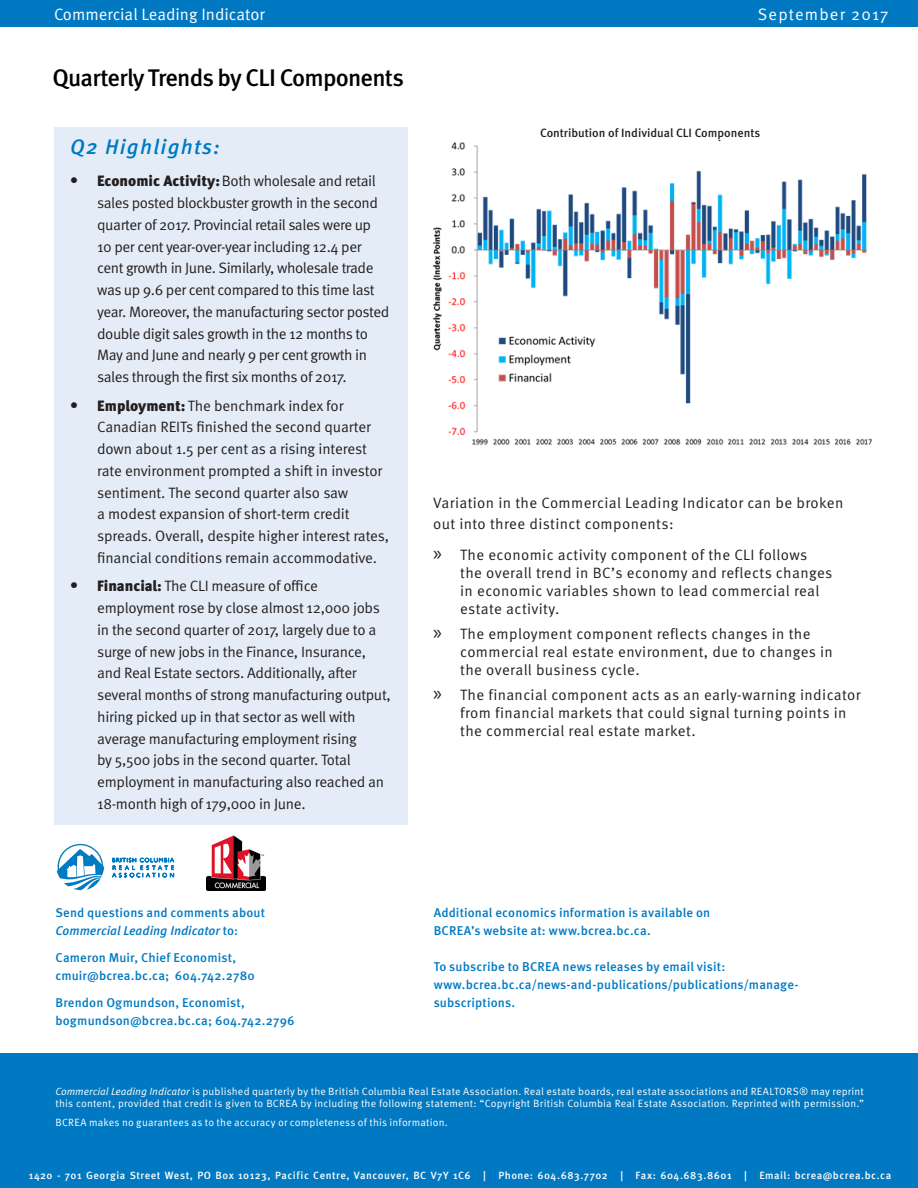
<style>
.page{position:relative;width:918px;height:1188px;background:#fff}
.page>*{position:absolute;margin:0;border:0;box-sizing:border-box;transform-origin:0 0}
.t1{font:500 24px "Meta OT";letter-spacing:-.035em;color:#000}
.Subtitle{font:italic 500 21px "Meta OT";letter-spacing:.06em;color:#0079c2}
.t2{font:16.5px "Meta OT Norm";color:#fff}
.t3{font:16.5px "Meta OT Norm";letter-spacing:.07em;color:#fff}
.Paragraph_Style_2{font:15px/21.8px "Meta OT Norm";letter-spacing:-.02em;color:#231f20}
.Paragraph_Style_2-2{font:15px/18px "Meta OT Norm";letter-spacing:.025em;color:#231f20}
.t4{font:500 12.75px/18px "Meta OT";letter-spacing:.01em;color:#0079c2}
.t5{font:500 12px "Meta OT";color:#231f20}
.t6{font:10.5px/12px "Meta OT Norm";letter-spacing:.015em;color:#fff}
.t7{font:500 10.5px "Meta OT";letter-spacing:.05em;color:#fff}
.s1{font-family:"Meta OT";font-weight:900;font-size:16.5px}
.s2{font-family:"Meta OT";font-weight:900}
.s3{font-family:"Myriad Pro";font-size:21px}
.s4{font-style:italic}
.s5{font-family:"Meta OT Norm Ita"}
</style>
<div class="page">
<div style="left:0;top:1053px;width:918px;height:135px;background:#0079c2"></div>
<div style="left:0;top:0;width:918px;height:27px;background:#0079c2"></div>
<div style="left:54px;top:127px;width:353px;height:698px;background:#e4edf7"></div>
<img style="left:207px;top:836px;width:59px;height:55px">
<svg style="left:112px;top:858px;width:62px;height:19px"></svg>
<svg style="left:56px;top:844px;width:48px;height:46px"></svg>
<img style="left:433px;top:140px;width:439px;height:305px">
<p class="t2" style="left:54px;top:5px;width:212px">Commercial Leading Indicator</p>
<p class="t3" style="left:758px;top:5px;width:132px">September 2017</p>
<p class="t1" style="left:52px;top:63px;width:353px">Quarterly Trends by CLI Components</p>
<p class="Subtitle" style="left:70px;top:134px;width:151px">Q2 Highlights:</p>
<p class="Paragraph_Style_2" style="left:97px;top:171px;width:294px;text-indent:-27px"><span class="s1">•</span> <span class="s2">Economic Activity:</span> Both wholesale and retail sales posted blockbuster growth in the second quarter of 2017. Provincial retail sales were up 10 per cent year-over-year including 12.4 per cent growth in June. Similarly, wholesale trade was up 9.6 per cent compared to this time last year. Moreover, the manufacturing sector posted double digit sales growth in the 12 months to May and June and nearly 9 per cent growth in sales through the first six months of 2017.</p>
<p class="Paragraph_Style_2" style="left:97px;top:395px;width:294px;text-indent:-27px"><span class="s1">•</span> <span class="s2">Employment:</span> The benchmark index for Canadian REITs finished the second quarter down about 1.5 per cent as a rising interest rate environment prompted a shift in investor sentiment. The second quarter also saw<br>a modest expansion of short-term credit spreads. Overall, despite higher interest rates, financial conditions remain accommodative.</p>
<p class="Paragraph_Style_2" style="left:97px;top:576px;width:295px;text-indent:-27px"><span class="s1">•</span> <span class="s2">Financial:</span> The CLI measure of office employment rose by close almost 12,000 jobs in the second quarter of 2017, largely due to a surge of new jobs in the Finance, Insurance, and Real Estate sectors. Additionally, after several months of strong manufacturing output, hiring picked up in that sector as well with average manufacturing employment rising<br>by 5,500 jobs in the second quarter. Total employment in manufacturing also reached an 18-month high of 179,000 in June.</p>
<p class="t5" style="left:540px;top:126px;width:222px">Contribution of Individual CLI Components</p>
<p class="Paragraph_Style_2-2" style="left:433px;top:492px;width:412px;line-height:21px">Variation in the Commercial Leading Indicator can be broken out into three distinct components:</p>
<p class="Paragraph_Style_2-2" style="left:460px;top:546px;width:374px;text-indent:-27px"><span class="s3">»</span> The economic activity component of the CLI follows the overall trend in BC’s economy and reflects changes in economic variables shown to lead commercial real estate activity.</p>
<p class="Paragraph_Style_2-2" style="left:460px;top:625px;width:374px;text-indent:-27px"><span class="s3">»</span> The employment component reflects changes in the commercial real estate environment, due to changes in the overall business cycle.</p>
<p class="Paragraph_Style_2-2" style="left:460px;top:686px;width:402px;text-indent:-27px"><span class="s3">»</span> The financial component acts as an early-warning indicator from financial markets that could signal turning points in the commercial real estate market.</p>
<p class="t4" style="left:55px;top:904px;width:211px">Send questions and comments about<br><span class="s4">Commercial Leading Indicator</span> to:</p>
<p class="t4" style="left:55px;top:949px;width:201px">Cameron Muir, Chief Economist, cmuir@bcrea.bc.ca; 604.742.2780</p>
<p class="t4" style="left:55px;top:994px;width:241px">Brendon Ogmundson, Economist, bogmundson@bcrea.bc.ca; 604.742.2796</p>
<p class="t4" style="left:434px;top:904px;width:278px">Additional economics information is available on<br>BCREA’s website at: www.bcrea.bc.ca.</p>
<p class="t4" style="left:434px;top:958px;width:367px">To subscribe to BCREA news releases by email visit: www.bcrea.bc.ca/news-and-publications/publications/manage&shy;subscriptions.</p>
<p class="t6" style="left:55px;top:1085px;width:810px"><span class="s5">Commercial Leading Indicator</span> is published quarterly by the British Columbia Real Estate Association. Real estate boards, real estate associations and REALTORS® may reprint this content, provided that credit is given to BCREA by including the following statement: “Copyright British Columbia Real Estate Association. Reprinted with permission.”</p>
<p class="t6" style="left:55px;top:1117px;width:394px">BCREA makes no guarantees as to the accuracy or completeness of this information.</p>
<p class="t7" style="left:29px;top:1169px;width:864px">1420 - 701 Georgia Street West, PO Box 10123, Pacific Centre, Vancouver, BC V7Y 1C6 | Phone: 604.683.7702 | Fax: 604.683.8601 | Email: bcrea@bcrea.bc.ca</p>
</div>
